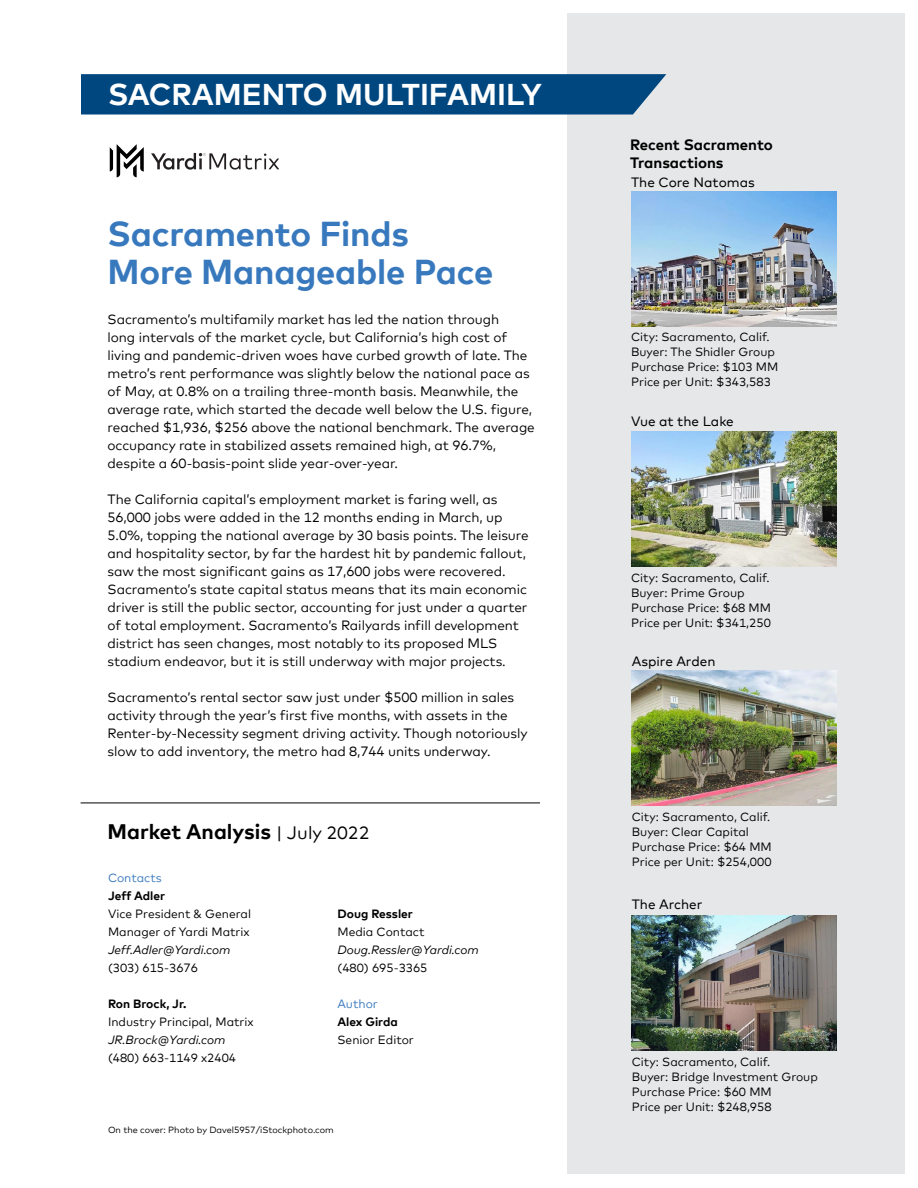
<style>
.page{position:relative;width:918px;height:1188px;background:#fff}
.page>*{position:absolute;margin:0;border:0;box-sizing:border-box;transform-origin:0 0}
.t1{font:700 34.5px/39px "Mark Offc Pro";letter-spacing:-.005em;color:#3879be}
.t2{font:700 30px "Mark Offc Pro";color:#fff}
.t3{font:700 21px "Mark Offc Pro";color:#000}
.t4{font:700 15px/18px "Mark Offc Pro";color:#000}
.t5{font:13.5px/18px "Mark Offc Pro";letter-spacing:-.005em;color:#000}
.t6{font:13.5px "Mark Offc Pro";color:#000}
.t7{font:12px/15px "Mark Offc Pro";color:#000}
.t8{font:italic 12px "Mark Offc Pro";color:#000}
.t9{font:700 12px "Mark Offc Pro";color:#000}
.t10{font:12px "Mark Offc Pro";color:#3879be}
.t11{font:9px "Mark Offc Pro";color:#000}
.s1{font-weight:400;font-size:18px}
</style>
<div class="page">
<svg style="left:151px;top:153px;width:128px;height:17px"></svg>
<svg style="left:110px;top:144px;width:34px;height:33px"></svg>
<div style="left:567px;top:14px;width:337px;height:1160px;background:#e6e7e8"></div>
<img style="left:632px;top:670px;width:205px;height:135px">
<img style="left:632px;top:915px;width:205px;height:135px">
<img style="left:631px;top:191px;width:205px;height:135px">
<img style="left:631px;top:432px;width:205px;height:135px">
<hr style="left:81px;top:803px;width:459px;height:1px;background:#000">
<svg style="left:81px;top:74px;width:585px;height:41px;background:#094c83"></svg>
<h2 class="t2" style="left:108px;top:71px;width:435px">SACRAMENTO MULTIFAMILY</h2>
<h1 class="t1" style="left:108px;top:211px;width:387px">Sacramento Finds<br>More Manageable Pace</h1>
<p class="t5" style="left:108px;top:309px;width:429px">Sacramento’s multifamily market has led the nation through<br>long intervals of the market cycle, but California’s high cost of living and pandemic-driven woes have curbed growth of late. The metro’s rent performance was slightly below the national pace as of May, at 0.8% on a trailing three-month basis. Meanwhile, the average rate, which started the decade well below the U.S. figure, reached $1,936, $256 above the national benchmark. The average occupancy rate in stabilized assets remained high, at 96.7%, despite a 60-basis-point slide year-over-year.</p>
<p class="t5" style="left:108px;top:489px;width:423px">The California capital’s employment market is faring well, as 56,000 jobs were added in the 12 months ending in March, up 5.0%, topping the national average by 30 basis points. The leisure and hospitality sector, by far the hardest hit by pandemic fallout, saw the most significant gains as 17,600 jobs were recovered.<br>Sacramento’s state capital status means that its main economic driver is still the public sector, accounting for just under a quarter of total employment. Sacramento’s Railyards infill development district has seen changes, most notably to its proposed MLS stadium endeavor, but it is still underway with major projects.</p>
<p class="t5" style="left:108px;top:687px;width:421px">Sacramento’s rental sector saw just under $500 million in sales activity through the year’s first five months, with assets in the Renter-by-Necessity segment driving activity. Though notoriously slow to add inventory, the metro had 8,744 units underway.</p>
<h3 class="t3" style="left:108px;top:815px;width:263px">Market Analysis <span class="s1">| July 2022</span></h3>
<p class="t10" style="left:108px;top:869px;width:55px">Contacts</p>
<p class="t9" style="left:108px;top:887px;width:59px">Jeff Adler</p>
<p class="t7" style="left:108px;top:904px;width:145px;line-height:18px">Vice President &amp; General<br>Manager of Yardi Matrix</p>
<p class="t8" style="left:108px;top:941px;width:124px">Jeff.Adler@Yardi.com</p>
<p class="t7" style="left:108px;top:959px;width:92px">(303) 615-3676</p>
<p class="t9" style="left:108px;top:995px;width:80px">Ron Brock, Jr.</p>
<p class="t7" style="left:108px;top:1013px;width:147px">Industry Principal, Matrix</p>
<p class="t8" style="left:108px;top:1031px;width:119px">JR.Brock@Yardi.com</p>
<p class="t7" style="left:108px;top:1049px;width:130px">(480) 663-1149 x2404</p>
<p class="t9" style="left:338px;top:905px;width:77px">Doug Ressler</p>
<p class="t7" style="left:338px;top:923px;width:89px">Media Contact</p>
<p class="t8" style="left:338px;top:941px;width:143px">Doug.Ressler@Yardi.com</p>
<p class="t7" style="left:338px;top:959px;width:92px">(480) 695-3365</p>
<p class="t10" style="left:338px;top:995px;width:42px">Author</p>
<p class="t9" style="left:338px;top:1013px;width:62px">Alex Girda</p>
<p class="t7" style="left:338px;top:1031px;width:78px">Senior Editor</p>
<p class="t11" style="left:108px;top:1123px;width:227px">On the cover: Photo by Davel5957/iStockphoto.com</p>
<p class="t4" style="left:630px;top:135px;width:144px">Recent Sacramento<br>Transactions</p>
<p class="t6" style="left:631px;top:172px;width:125px">The Core Natomas</p>
<p class="t7" style="left:631px;top:328px;width:149px">City: Sacramento, Calif.<br>Buyer: The Shidler Group<br>Purchase Price: $103 MM<br>Price per Unit: $343,583</p>
<p class="t6" style="left:631px;top:411px;width:104px">Vue at the Lake</p>
<p class="t7" style="left:631px;top:570px;width:142px">City: Sacramento, Calif.<br>Buyer: Prime Group<br>Purchase Price: $68 MM<br>Price per Unit: $341,250</p>
<p class="t6" style="left:632px;top:651px;width:85px">Aspire Arden</p>
<p class="t7" style="left:632px;top:808px;width:142px">City: Sacramento, Calif.<br>Buyer: Clear Capital<br>Purchase Price: $64 MM<br>Price per Unit: $254,000</p>
<p class="t6" style="left:632px;top:894px;width:72px">The Archer</p>
<p class="t7" style="left:632px;top:1053px;width:188px">City: Sacramento, Calif.<br>Buyer: Bridge Investment Group<br>Purchase Price: $60 MM<br>Price per Unit: $248,958</p>
</div>
